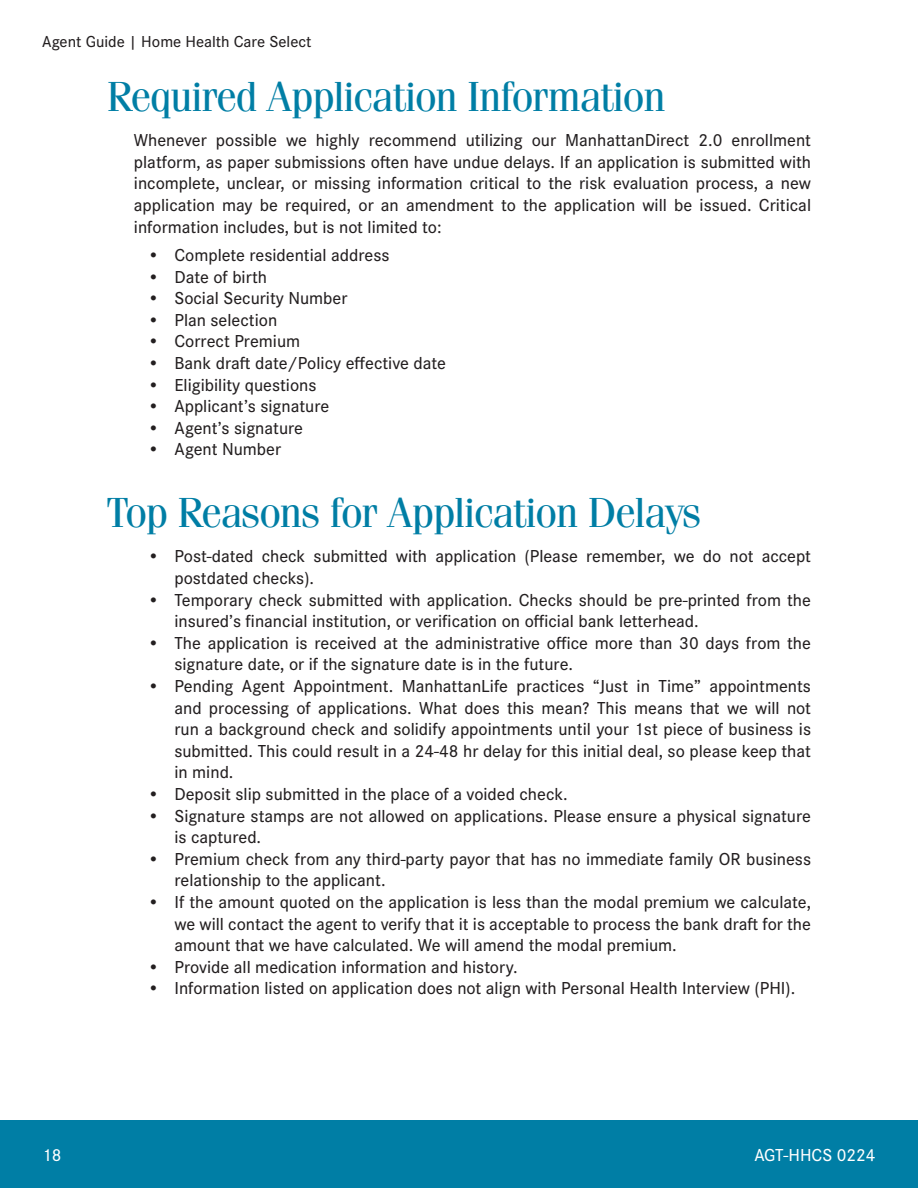
<style>
.page{position:relative;width:918px;height:1188px;background:#fff}
.page>*{position:absolute;margin:0;border:0;box-sizing:border-box;transform-origin:0 0}
.Agent_Guide_Titles{font:42px "Fenice Pro ITC";letter-spacing:-.03em;color:#007ea5}
.t1{font:500 18px/21.6px "Corporate S Pro";color:#231f20}
.t2{font:500 18px "Corporate S Pro";color:#fff}
.t3{font:500 16.5px "Corporate S Pro";color:#231f20}
</style>
<div class="page">
<div style="left:0;top:1120px;width:918px;height:68px;background:#007ea5"></div>
<p class="t3" style="left:42px;top:29px;width:271px">Agent Guide | Home Health Care Select</p>
<p class="Agent_Guide_Titles" style="left:107px;top:71px;width:561px">Required Application Information</p>
<p class="t1" style="left:134px;top:128px;width:679px;text-align:justify">Whenever possible we highly recommend utilizing our ManhattanDirect 2.0 enrollment platform, as paper submissions often have undue delays. If an application is submitted with incomplete, unclear, or missing information critical to the risk evaluation process, a new application may be required, or an amendment to the application will be issued. Critical information includes, but is not limited to:</p>
<p class="t1" style="left:147px;top:243px;width:244px">• Complete residential address</p>
<p class="t1" style="left:147px;top:264px;width:121px">• Date of birth</p>
<p class="t1" style="left:147px;top:286px;width:202px">• Social Security Number</p>
<p class="t1" style="left:147px;top:307px;width:131px">• Plan selection</p>
<p class="t1" style="left:147px;top:329px;width:154px">• Correct Premium</p>
<p class="t1" style="left:147px;top:351px;width:300px">• Bank draft date/Policy effective date</p>
<p class="t1" style="left:147px;top:372px;width:171px">• Eligibility questions</p>
<p class="t1" style="left:147px;top:394px;width:183px">• Applicant’s signature</p>
<p class="t1" style="left:147px;top:415px;width:157px">• Agent’s signature</p>
<p class="t1" style="left:147px;top:437px;width:135px">• Agent Number</p>
<p class="Agent_Guide_Titles" style="left:107px;top:487px;width:596px">Top Reasons for Application Delays</p>
<p class="t1" style="left:174px;top:544px;width:638px;text-indent:-27px">• Post-dated check submitted with application (Please remember, we do not accept postdated checks).</p>
<p class="t1" style="left:174px;top:587px;width:638px;text-indent:-27px">• Temporary check submitted with application. Checks should be pre-printed from the insured’s financial institution, or verification on official bank letterhead.</p>
<p class="t1" style="left:174px;top:631px;width:638px;text-indent:-27px">• The application is received at the administrative office more than 30 days from the signature date, or if the signature date is in the future.</p>
<p class="t1" style="left:174px;top:674px;width:638px;text-align:justify;text-indent:-27px">• Pending Agent Appointment. ManhattanLife practices “Just in Time” appointments and processing of applications. What does this mean? This means that we will not run a background check and solidify appointments until your 1st piece of business is submitted. This could result in a 24-48 hr delay for this initial deal, so please keep that in mind.</p>
<p class="t1" style="left:147px;top:782px;width:422px">• Deposit slip submitted in the place of a voided check.</p>
<p class="t1" style="left:174px;top:803px;width:638px;text-indent:-27px">• Signature stamps are not allowed on applications. Please ensure a physical signature is captured.</p>
<p class="t1" style="left:174px;top:847px;width:638px;text-indent:-27px">• Premium check from any third-party payor that has no immediate family OR business relationship to the applicant.</p>
<p class="t1" style="left:174px;top:890px;width:638px;text-align:justify;text-indent:-27px">• If the amount quoted on the application is less than the modal premium we calculate, we will contact the agent to verify that it is acceptable to process the bank draft for the amount that we have calculated. We will amend the modal premium.</p>
<p class="t1" style="left:147px;top:955px;width:372px">• Provide all medication information and history.</p>
<p class="t1" style="left:147px;top:976px;width:649px">• Information listed on application does not align with Personal Health Interview (PHI).</p>
<p class="t2" style="left:42px;top:1141px;width:21px">18</p>
<p class="t2" style="left:754px;top:1141px;width:123px">AGT-HHCS 0224</p>
</div>
